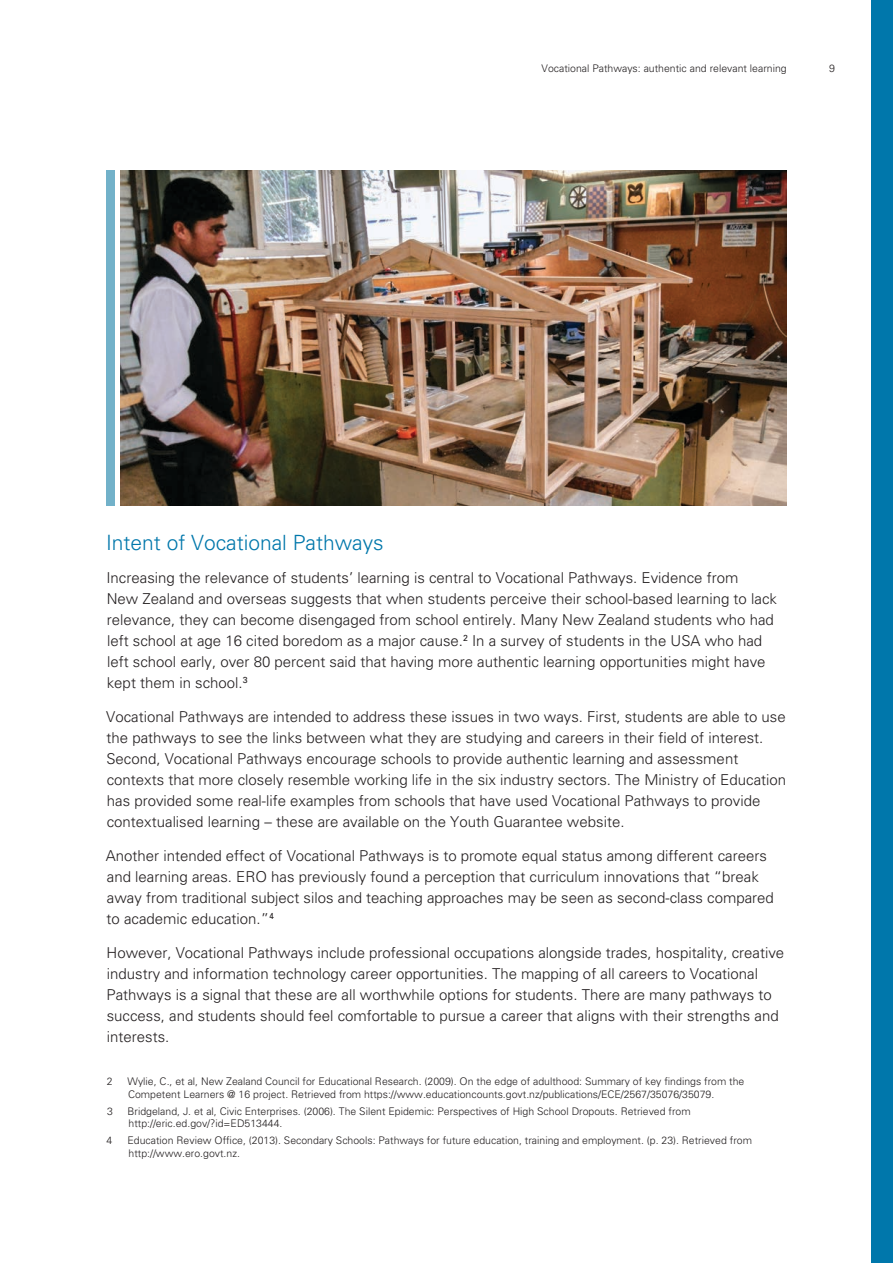
<style>
.page{position:relative;width:893px;height:1263px;background:#fff}
.page>*{position:absolute;margin:0;border:0;box-sizing:border-box;transform-origin:0 0}
.t1{font:300 21px "Univers Maori";color:#0077ab}
.t2{font:300 15px/21px "Univers Maori";color:#231f20}
.t3{font:300 10.5px/12.6px "Univers Maori";color:#231f20}
</style>
<div class="page">
<div style="left:872px;top:0;width:21px;height:1263px;background:#0077ab"></div>
<div style="left:106px;top:170px;width:9px;height:336px;background:#72b1c9"></div>
<img style="left:120px;top:170px;width:667px;height:336px">
<p class="t3" style="left:542px;top:62px;width:247px">Vocational Pathways: authentic and relevant learning</p>
<p class="t3" style="left:829px;top:62px;width:7px">9</p>
<h1 class="t1" style="left:106px;top:529px;width:279px">Intent of Vocational Pathways</h1>
<p class="t2" style="left:106px;top:567px;width:672px">Increasing the relevance of students’ learning is central to Vocational Pathways. Evidence from<br>New Zealand and overseas suggests that when students perceive their school-based learning to lack relevance, they can become disengaged from school entirely. Many New Zealand students who had left school at age 16 cited boredom as a major cause.<sup>2</sup> In a survey of students in the USA who had left school early, over 80 percent said that having more authentic learning opportunities might have kept them in school.<sup>3</sup></p>
<p class="t2" style="left:106px;top:706px;width:681px">Vocational Pathways are intended to address these issues in two ways. First, students are able to use the pathways to see the links between what they are studying and careers in their field of interest.<br>Second, Vocational Pathways encourage schools to provide authentic learning and assessment contexts that more closely resemble working life in the six industry sectors. The Ministry of Education has provided some real-life examples from schools that have used Vocational Pathways to provide contextualised learning – these are available on the Youth Guarantee website.</p>
<p class="t2" style="left:106px;top:845px;width:669px">Another intended effect of Vocational Pathways is to promote equal status among different careers and learning areas. ERO has previously found a perception that curriculum innovations that “break away from traditional subject silos and teaching approaches may be seen as second-class compared to academic education.”<sup>4</sup></p>
<p class="t2" style="left:107px;top:941px;width:679px">However, Vocational Pathways include professional occupations alongside trades, hospitality, creative industry and information technology career opportunities. The mapping of all careers to Vocational Pathways is a signal that these are all worthwhile options for students. There are many pathways to success, and students should feel comfortable to pursue a career that aligns with their strengths and interests.</p>
<p class="t3" style="left:107px;top:1075px;width:7px">2</p>
<p class="t3" style="left:128px;top:1075px;width:618px">Wylie, C., et al, New Zealand Council for Educational Research. (2009). On the edge of adulthood: Summary of key findings from the<br>Competent Learners @ 16 project. Retrieved from https://www.educationcounts.govt.nz/publications/ECE/2567/35076/35079.</p>
<p class="t3" style="left:107px;top:1104px;width:7px">3</p>
<p class="t3" style="left:128px;top:1104px;width:565px">Bridgeland, J. et al, Civic Enterprises. (2006). The Silent Epidemic: Perspectives of High School Dropouts. Retrieved from http://eric.ed.gov/?id=ED513444.</p>
<p class="t3" style="left:106px;top:1134px;width:7px">4</p>
<p class="t3" style="left:128px;top:1134px;width:626px">Education Review Office, (2013). Secondary Schools: Pathways for future education, training and employment. (p. 23). Retrieved from http://www.ero.govt.nz.</p>
</div>
